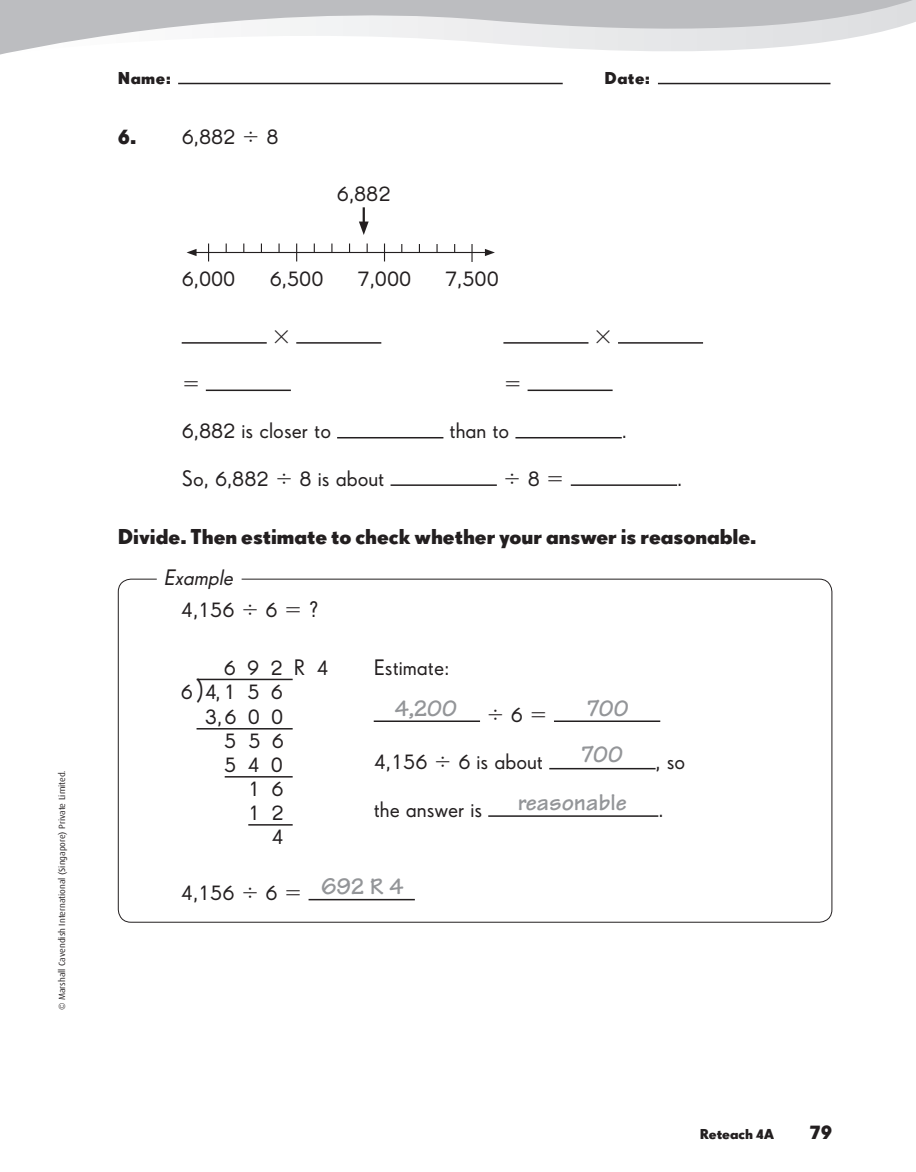
<style>
.page{position:relative;width:916px;height:1172px;background:#fff}
.page>*{position:absolute;margin:0;border:0;box-sizing:border-box;transform-origin:0 0}
.t1{font:700 24px/46.5px "Tekton";color:#939598}
.t2{font:22.5px "Drescher Grotesk MC";color:#231f20}
.t3{font:22.5px "Drescher Grotesk MC Bold";color:#231f20}
.t4{font:italic 22.5px/31.8px "Drescher Grotesk MC";color:#231f20}
.t5{font:22.5px "Mathematical Pi 1";color:#231f20}
.t6{font:700 21px "Drescher Grotesk BT";color:#231f20}
.t7{font:18px "Drescher Grotesk MC Bold";letter-spacing:.025em;color:#231f20}
.t8{font:700 15px "Drescher Grotesk BT";color:#231f20}
.t9{font:9px "Dax";color:#231f20}
.s1{font-family:"Drescher Grotesk MC Bold"}
.s2{font-family:"Mathematical Pi 1"}
.s3{font-family:"Drescher Grotesk MC"}
.s4{font-style:normal}
.s5{font-family:"Mathematical Pi 1";font-style:normal}
.s6{font-size:29.4px}
</style>
<div class="page">
<svg style="left:0;top:0;width:916px;height:55px"></svg>
<hr style="left:178px;top:83px;width:385px;height:1px;background:#231f20">
<hr style="left:658px;top:83px;width:172px;height:1px;background:#231f20">
<hr style="left:194px;top:252px;width:292px;height:1px;background:#231f20">
<svg style="left:485px;top:249px;width:10px;height:7px"></svg>
<svg style="left:187px;top:249px;width:10px;height:7px"></svg>
<svg style="left:208px;top:243px;width:1px;height:18px"></svg>
<svg style="left:278px;top:243px;width:2px;height:9px"></svg>
<svg style="left:296px;top:243px;width:1px;height:18px"></svg>
<svg style="left:384px;top:243px;width:1px;height:18px"></svg>
<svg style="left:359px;top:207px;width:10px;height:28px"></svg>
<svg style="left:436px;top:244px;width:2px;height:8px"></svg>
<svg style="left:471px;top:244px;width:2px;height:18px"></svg>
<hr style="left:182px;top:342px;width:85px;height:1px;background:#231f20">
<hr style="left:296px;top:342px;width:85px;height:1px;background:#231f20">
<hr style="left:503px;top:342px;width:85px;height:1px;background:#231f20">
<hr style="left:618px;top:342px;width:85px;height:1px;background:#231f20">
<hr style="left:206px;top:389px;width:85px;height:2px;background:#231f20">
<hr style="left:528px;top:389px;width:85px;height:2px;background:#231f20">
<hr style="left:337px;top:437px;width:106px;height:1px;background:#231f20">
<hr style="left:515px;top:437px;width:107px;height:1px;background:#231f20">
<hr style="left:391px;top:484px;width:106px;height:2px;background:#231f20">
<hr style="left:571px;top:484px;width:106px;height:2px;background:#231f20">
<hr style="left:309px;top:898px;width:106px;height:2px;background:#231f20">
<hr style="left:197px;top:678px;width:96px;height:2px;background:#231f20">
<hr style="left:197px;top:727px;width:96px;height:2px;background:#231f20">
<hr style="left:225px;top:775px;width:68px;height:2px;background:#231f20">
<hr style="left:248px;top:823px;width:45px;height:2px;background:#231f20">
<hr style="left:374px;top:720px;width:106px;height:1px;background:#231f20">
<hr style="left:554px;top:720px;width:106px;height:1px;background:#231f20">
<hr style="left:549px;top:767px;width:107px;height:2px;background:#231f20">
<hr style="left:488px;top:815px;width:170px;height:1px;background:#231f20">
<p class="t9" style="left:57px;top:1009px;width:241px;rotate:-90deg">© Marshall Cavendish International (Singapore) Private Limited.</p>
<p class="t7" style="left:118px;top:67px;width:54px">Name:</p>
<p class="t7" style="left:605px;top:67px;width:47px">Date:</p>
<p class="t2" style="left:118px;top:124px;width:162px"><span class="s1">6.</span> 6,882 <span class="s2">4</span> 8</p>
<p class="t2" style="left:337px;top:180px;width:55px">6,882</p>
<p class="t2" style="left:182px;top:266px;width:55px">6,000</p>
<p class="t2" style="left:270px;top:266px;width:55px">6,500</p>
<p class="t2" style="left:358px;top:266px;width:55px">7,000</p>
<p class="t2" style="left:445px;top:266px;width:55px">7,500</p>
<p class="t5" style="left:272px;top:326px;width:20px">3</p>
<p class="t5" style="left:594px;top:326px;width:20px">3</p>
<p class="t5" style="left:182px;top:373px;width:20px">5</p>
<p class="t5" style="left:503px;top:373px;width:20px">5</p>
<p class="t2" style="left:182px;top:418px;width:151px">6,882 is closer to</p>
<p class="t2" style="left:449px;top:418px;width:61px">than to</p>
<p class="t2" style="left:182px;top:466px;width:204px">So, 6,882 <span class="s2">4</span> 8 is about</p>
<p class="t5" style="left:503px;top:468px;width:63px">4 <span class="s3">8</span> 5</p>
<p class="t2" style="left:622px;top:418px;width:7px">.</p>
<p class="t2" style="left:677px;top:466px;width:7px">.</p>
<p class="t3" style="left:118px;top:523px;width:640px">Divide. Then estimate to check whether your answer is reasonable.</p>
<p class="t4" style="left:181px;top:561px;width:140px;text-indent:-17px">Example<br><span class="s4">4,156</span> <span class="s5">4</span> <span class="s4">6</span> <span class="s5">5</span> <span class="s4">?</span></p>
<p class="t2" style="left:224px;top:655px;width:107px">6 9 2 R 4</p>
<p class="t2" style="left:181px;top:679px;width:104px">6 <span class="s6">)</span> 4, 1 5 6</p>
<p class="t2" style="left:205px;top:703px;width:80px">3,6 0 0</p>
<p class="t2" style="left:224px;top:727px;width:61px">5 5 6</p>
<p class="t2" style="left:224px;top:751px;width:60px">5 4 0</p>
<p class="t2" style="left:248px;top:775px;width:37px">1 6</p>
<p class="t2" style="left:248px;top:799px;width:37px">1 2</p>
<p class="t2" style="left:272px;top:823px;width:14px">4</p>
<p class="t2" style="left:374px;top:655px;width:78px">Estimate:</p>
<p class="t1" style="left:395px;top:684px;width:64px">4,200</p>
<p class="t1" style="left:582px;top:684px;width:49px">700<br>700</p>
<p class="t5" style="left:486px;top:704px;width:63px">4 <span class="s3">6</span> 5</p>
<p class="t2" style="left:374px;top:749px;width:171px">4,156 <span class="s2">4</span> 6 is about</p>
<p class="t2" style="left:656px;top:749px;width:31px">, so</p>
<p class="t2" style="left:374px;top:796px;width:110px">the answer is</p>
<p class="t2" style="left:658px;top:796px;width:7px">.</p>
<p class="t1" style="left:518px;top:778px;width:110px">reasonable</p>
<p class="t2" style="left:181px;top:880px;width:123px">4,156 <span class="s2">4</span> 6 <span class="s2">5</span></p>
<p class="t1" style="left:321px;top:862px;width:84px">692 R 4</p>
<p class="t8" style="left:700px;top:1124px;width:76px">Reteach 4A</p>
<p class="t6" style="left:809px;top:1119px;width:24px">79</p>
</div>
